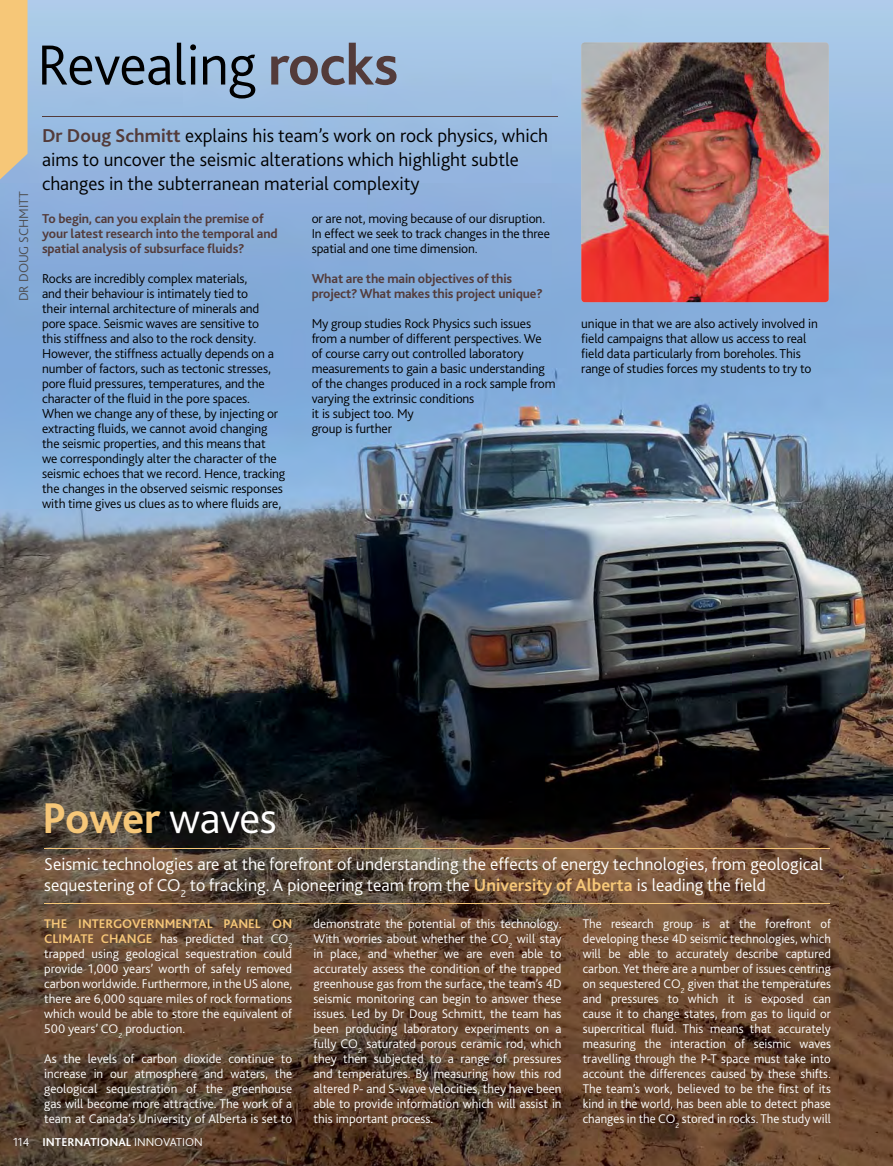
<style>
.page{position:relative;width:893px;height:1166px;background:#fff}
.page>*{position:absolute;margin:0;border:0;box-sizing:border-box;transform-origin:0 0}
.t1{font:300 59.1px "Bliss 2";letter-spacing:-.01em;color:#000}
.t2{font:700 45px "Bliss 2";letter-spacing:-.01em;color:#f6c778}
.t3{font:300 19.5px/24px "Bliss 2";color:#000}
.t4{font:300 18px/21px "Bliss 2";color:#fff}
.t5{font:300 13.5px/15px "Bliss 2";letter-spacing:-.01em;color:#000}
.t6{font:700 13.5px/15px "Bliss 2";letter-spacing:-.01em;color:#533b3a}
.t7{font:300 13.5px "Bliss 2";color:#4d4d4f}
.t8{font:300 13.2px/15px "Bliss 2";color:#fff;text-align:justify}
.t9{font:300 12px "Bliss 2";color:#fff}
.s1{font-weight:700;color:#533b3a}
.s2{font-weight:300;color:#fff}
.s3{font-weight:700;color:#f6c778}
.s4{font-weight:700}
</style>
<div class="page">
<img style="left:0;top:0;width:893px;height:509px">
<img style="left:0;top:509px;width:893px;height:656px">
<hr style="left:44px;top:847px;width:786px;height:1px;background:#f6c778">
<hr style="left:44px;top:903px;width:786px;height:1px;background:#f6c778">
<img style="left:581px;top:43px;width:248px;height:259px;border-radius:3px">
<hr style="left:42px;top:116px;width:516px;height:1px;background:#533b3a">
<svg style="left:0;top:0;width:28px;height:191px;background:#e7c486"></svg>
<p class="t7" style="left:19px;top:301px;width:111px;rotate:-90deg">DR DOUG SCHMITT</p>
<p class="t1" style="left:37px;top:42px;width:363px">Revealing <span class="s1">rocks</span></p>
<p class="t3" style="left:42px;top:126px;width:507px"><span class="s1">Dr Doug Schmitt</span> explains his team’s work on rock physics, which aims to uncover the seismic alterations which highlight subtle changes in the subterranean material complexity</p>
<p class="t6" style="left:42px;top:212px;width:237px">To begin, can you explain the premise of your latest research into the temporal and spatial analysis of subsurface fluids?</p>
<p class="t5" style="left:42px;top:272px;width:245px">Rocks are incredibly complex materials,<br>and their behaviour is intimately tied to<br>their internal architecture of minerals and pore space. Seismic waves are sensitive to<br>this stiffness and also to the rock density.<br>However, the stiffness actually depends on a number of factors, such as tectonic stresses, pore fluid pressures, temperatures, and the character of the fluid in the pore spaces.<br>When we change any of these, by injecting or extracting fluids, we cannot avoid changing the seismic properties, and this means that<br>we correspondingly alter the character of the seismic echoes that we record. Hence, tracking the changes in the observed seismic responses with time gives us clues as to where fluids are,</p>
<p class="t5" style="left:312px;top:212px;width:240px">or are not, moving because of our disruption.<br>In effect we seek to track changes in the three spatial and one time dimension.</p>
<p class="t6" style="left:312px;top:272px;width:233px">What are the main objectives of this project? What makes this project unique?</p>
<p class="t5" style="left:312px;top:317px;width:245px">My group studies Rock Physics such issues from a number of different perspectives. We of course carry out controlled laboratory measurements to gain a basic understanding of the changes produced in a rock sample from varying the extrinsic conditions<br>it is subject too. My<br>group is further</p>
<p class="t5" style="left:581px;top:317px;width:238px">unique in that we are also actively involved in field campaigns that allow us access to real field data particularly from boreholes. This range of studies forces my students to try to</p>
<p class="t2" style="left:42px;top:800px;width:236px">Power <span class="s2">waves</span></p>
<p class="t4" style="left:44px;top:854px;width:780px">Seismic technologies are at the forefront of understanding the effects of energy technologies, from geological sequestering of CO<sub>2</sub> to fracking. A pioneering team from the <span class="s3">University of Alberta</span> is leading the field</p>
<p class="t8" style="left:44px;top:917px;width:250px"><span class="s3">THE INTERGOVERNMENTAL PANEL ON CLIMATE CHANGE</span> has predicted that CO<sub>2 </sub>trapped using geological sequestration could provide 1,000 years’ worth of safely removed carbon worldwide. Furthermore, in the US alone, there are 6,000 square miles of rock formations which would be able to store the equivalent of 500 years’ CO<sub>2</sub> production.</p>
<p class="t8" style="left:44px;top:1052px;width:250px">As the levels of carbon dioxide continue to increase in our atmosphere and waters, the geological sequestration of the greenhouse gas will become more attractive. The work of a team at Canada’s University of Alberta is set to</p>
<p class="t8" style="left:313px;top:917px;width:250px">demonstrate the potential of this technology.<br>With worries about whether the CO<sub>2</sub> will stay in place, and whether we are even able to accurately assess the condition of the trapped greenhouse gas from the surface, the team’s 4D seismic monitoring can begin to answer these issues. Led by Dr Doug Schmitt, the team has been producing laboratory experiments on a fully CO<sub>2</sub> saturated porous ceramic rod, which they then subjected to a range of pressures and temperatures. By measuring how this rod altered P- and S-wave velocities, they have been able to provide information which will assist in this important process.</p>
<p class="t8" style="left:583px;top:917px;width:250px">The research group is at the forefront of developing these 4D seismic technologies, which will be able to accurately describe captured carbon. Yet there are a number of issues centring on sequestered CO<sub>2</sub> given that the temperatures and pressures to which it is exposed can cause it to change states, from gas to liquid or supercritical fluid. This means that accurately measuring the interaction of seismic waves travelling through the P-T space must take into account the differences caused by these shifts.<br>The team’s work, believed to be the first of its kind in the world, has been able to detect phase changes in the CO<sub>2</sub> stored in rocks. The study will</p>
<p class="t9" style="left:13px;top:1136px;width:191px">114 <span class="s4">INTERNATIONAL</span> INNOVATION</p>
</div>
